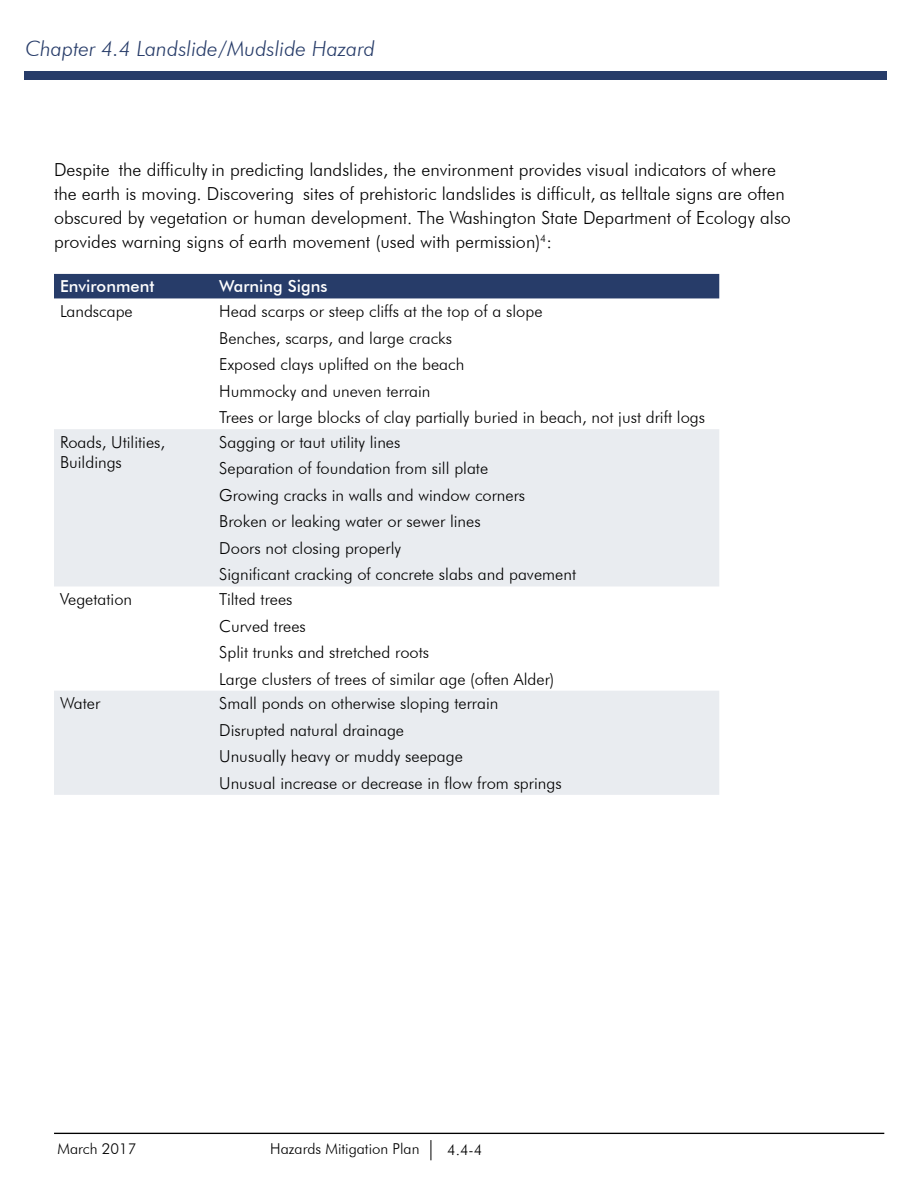
<style>
.page{position:relative;width:918px;height:1188px;background:#fff}
.page>*{position:absolute;margin:0;border:0;box-sizing:border-box;transform-origin:0 0}
.t1{font:italic 300 21px "Futura BT";color:#273c69}
.t2{font:300 18px/24px "Futura BT";color:#000}
.t3{font:300 16.5px/26.5px "Futura BT";color:#000}
.t4{font:500 16.5px "Futura BT";color:#fff}
.t5{font:300 15px "Futura BT";color:#000}
</style>
<div class="page">
<div style="left:24px;top:71px;width:863px;height:9px;background:#273c69"></div>
<hr style="left:54px;top:1133px;width:830px;height:1px;background:#000">
<svg style="left:431px;top:1140px;width:1px;height:20px"></svg>
<div style="left:54px;top:274px;width:665px;height:24px;background:#273c69"></div>
<svg style="left:54px;top:429px;width:665px;height:366px;fill:#e9ecf0"></svg>
<p class="t1" style="left:26px;top:36px;width:351px">Chapter 4.4 Landslide/Mudslide Hazard</p>
<p class="t2" style="left:54px;top:157px;width:738px">Despite the difficulty in predicting landslides, the environment provides visual indicators of where the earth is moving. Discovering sites of prehistoric landslides is difficult, as telltale signs are often obscured by vegetation or human development. The Washington State Department of Ecology also provides warning signs of earth movement (used with permission)<sup>4</sup>:</p>
<p class="t4" style="left:60px;top:277px;width:96px">Environment</p>
<p class="t4" style="left:219px;top:277px;width:110px">Warning Signs</p>
<p class="t3" style="left:60px;top:298px;width:74px">Landscape</p>
<p class="t3" style="left:219px;top:298px;width:487px">Head scarps or steep cliffs at the top of a slope<br>Benches, scarps, and large cracks<br>Exposed clays uplifted on the beach<br>Hummocky and uneven terrain<br>Trees or large blocks of clay partially buried in beach, not just drift logs</p>
<p class="t3" style="left:60px;top:432px;width:107px;line-height:19.8px">Roads, Utilities,<br>Buildings</p>
<p class="t3" style="left:219px;top:428px;width:358px">Sagging or taut utility lines<br>Separation of foundation from sill plate<br>Growing cracks in walls and window corners Broken or leaking water or sewer lines<br>Doors not closing properly<br>Significant cracking of concrete slabs and pavement</p>
<p class="t3" style="left:60px;top:586px;width:74px">Vegetation</p>
<p class="t3" style="left:219px;top:586px;width:337px">Tilted trees<br>Curved trees<br>Split trunks and stretched roots<br>Large clusters of trees of similar age (often Alder)</p>
<p class="t3" style="left:60px;top:690px;width:42px">Water</p>
<p class="t3" style="left:219px;top:690px;width:344px">Small ponds on otherwise sloping terrain Disrupted natural drainage<br>Unusually heavy or muddy seepage<br>Unusual increase or decrease in flow from springs</p>
<p class="t5" style="left:57px;top:1140px;width:80px">March 2017</p>
<p class="t5" style="left:270px;top:1140px;width:151px">Hazards Mitigation Plan</p>
<p class="t5" style="left:447px;top:1141px;width:37px">4.4-4</p>
</div>
